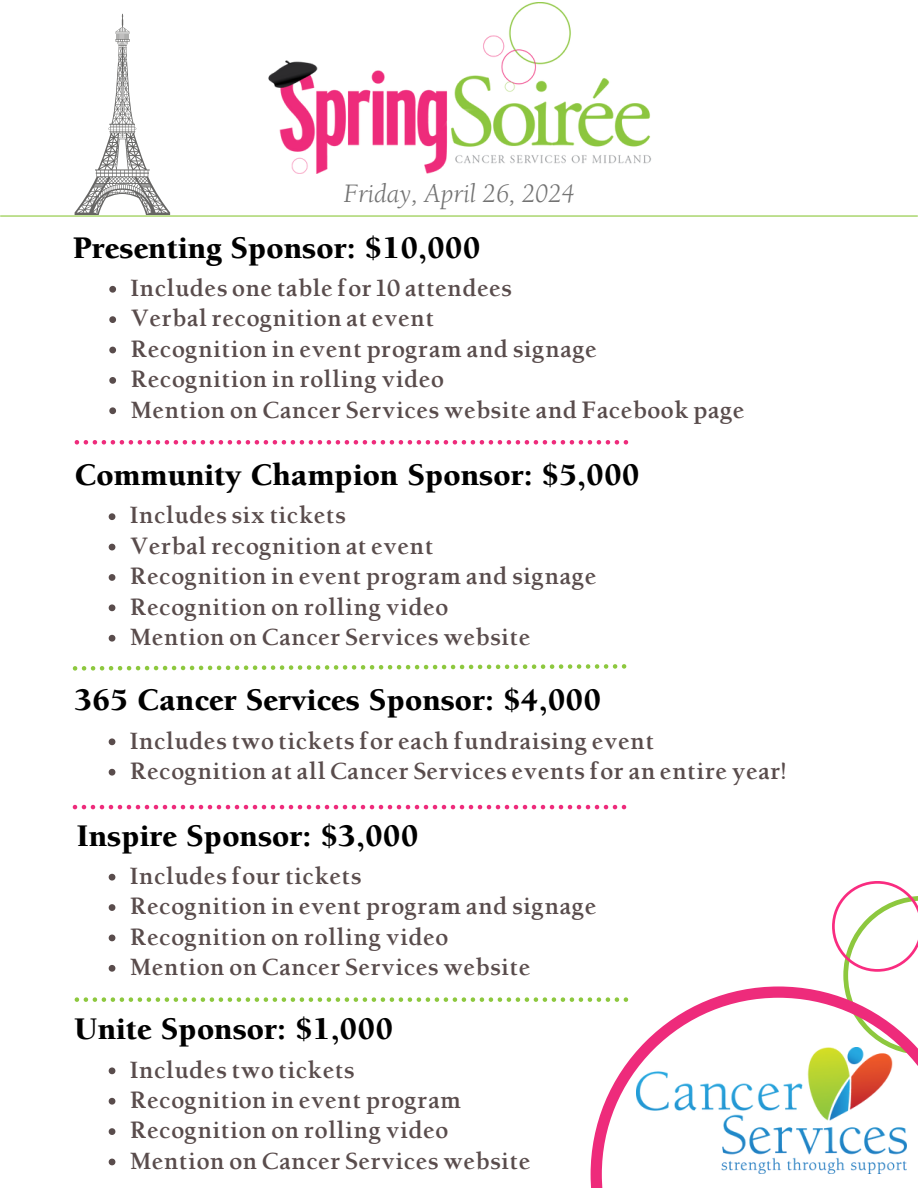
<style>
.page{position:relative;width:918px;height:1188px;background:#fff}
.page>*{position:absolute;margin:0;border:0;box-sizing:border-box;transform-origin:0 0}
.t1{font:900 32.1px "Berkeley";color:#000}
.t2{font:italic 27.15px "Berkeley";color:#737373}
.t3{font:700 22.35px "Berkeley Oldstyle";color:#594c4c}
</style>
<div class="page">
<svg style="left:75px;top:440px;width:553px;height:5px"></svg>
<svg style="left:73px;top:664px;width:553px;height:7px"></svg>
<svg style="left:75px;top:997px;width:516px;height:5px"></svg>
<img style="left:268px;top:3px;width:383px;height:171px">
<hr style="left:1px;top:215px;width:916px;height:2px;background:#8dc83e">
<svg style="left:75px;top:14px;width:95px;height:201px"></svg>
<svg style="left:109px;top:286px;width:7px;height:7px"></svg>
<svg style="left:109px;top:316px;width:7px;height:7px"></svg>
<svg style="left:109px;top:347px;width:7px;height:6px"></svg>
<svg style="left:109px;top:377px;width:7px;height:7px"></svg>
<svg style="left:109px;top:407px;width:7px;height:7px"></svg>
<svg style="left:109px;top:513px;width:6px;height:7px"></svg>
<svg style="left:109px;top:544px;width:6px;height:6px"></svg>
<svg style="left:109px;top:574px;width:6px;height:7px"></svg>
<svg style="left:109px;top:604px;width:6px;height:7px"></svg>
<svg style="left:109px;top:635px;width:6px;height:7px"></svg>
<svg style="left:109px;top:738px;width:6px;height:7px"></svg>
<svg style="left:109px;top:769px;width:6px;height:7px"></svg>
<svg style="left:109px;top:874px;width:6px;height:7px"></svg>
<svg style="left:109px;top:904px;width:6px;height:7px"></svg>
<svg style="left:109px;top:935px;width:6px;height:6px"></svg>
<svg style="left:109px;top:965px;width:6px;height:7px"></svg>
<svg style="left:109px;top:1067px;width:6px;height:7px"></svg>
<svg style="left:109px;top:1098px;width:6px;height:7px"></svg>
<svg style="left:109px;top:1128px;width:6px;height:7px"></svg>
<svg style="left:109px;top:1159px;width:6px;height:6px"></svg>
<svg style="left:843px;top:972px;width:6px;height:14px"></svg>
<svg style="left:591px;top:986px;width:327px;height:202px"></svg>
<svg style="left:832px;top:881px;width:86px;height:91px"></svg>
<svg style="left:73px;top:805px;width:553px;height:4px"></svg>
<p class="t2" style="left:344px;top:183px;width:232px">Friday, April 26, 2024</p>
<p class="t1" style="left:73px;top:235px;width:409px">Presenting Sponsor: $10,000</p>
<h2 class="t3" style="left:131px;top:274px;width:383px">Includes one table for 10 attendees</h2>
<h1 class="t3" style="left:131px;top:305px;width:306px">Verbal recognition at event</h1>
<p class="t3" style="left:131px;top:335px;width:468px">Recognition in event program and signage</p>
<p class="t3" style="left:131px;top:366px;width:315px">Recognition in rolling video</p>
<p class="t3" style="left:131px;top:396px;width:616px">Mention on Cancer Services website and Facebook page</p>
<p class="t1" style="left:75px;top:462px;width:567px">Community Champion Sponsor: $5,000</p>
<h1 class="t3" style="left:130px;top:502px;width:218px">Includes six tickets</h1>
<p class="t3" style="left:130px;top:532px;width:306px">Verbal recognition at event</p>
<p class="t3" style="left:130px;top:563px;width:468px">Recognition in event program and signage</p>
<p class="t3" style="left:130px;top:593px;width:320px">Recognition on rolling video</p>
<p class="t3" style="left:130px;top:623px;width:402px">Mention on Cancer Services website</p>
<h1 class="t1" style="left:75px;top:688px;width:528px">365 Cancer Services Sponsor: $4,000</h1>
<p class="t3" style="left:130px;top:727px;width:526px">Includes two tickets for each fundraising event</p>
<p class="t3" style="left:130px;top:757px;width:658px">Recognition at all Cancer Services events for an entire year!</p>
<h1 class="t1" style="left:77px;top:823px;width:343px">Inspire Sponsor: $3,000</h1>
<p class="t3" style="left:130px;top:862px;width:234px">Includes four tickets</p>
<p class="t3" style="left:130px;top:893px;width:468px">Recognition in event program and signage</p>
<p class="t3" style="left:130px;top:923px;width:320px">Recognition on rolling video</p>
<p class="t3" style="left:130px;top:953px;width:402px">Mention on Cancer Services website</p>
<p class="t1" style="left:75px;top:1017px;width:320px">Unite Sponsor: $1,000</p>
<h1 class="t3" style="left:130px;top:1056px;width:227px">Includes two tickets</h1>
<p class="t3" style="left:130px;top:1086px;width:333px">Recognition in event program</p>
<p class="t3" style="left:130px;top:1117px;width:320px">Recognition on rolling video</p>
<p class="t3" style="left:130px;top:1147px;width:402px">Mention on Cancer Services website</p>
</div>
